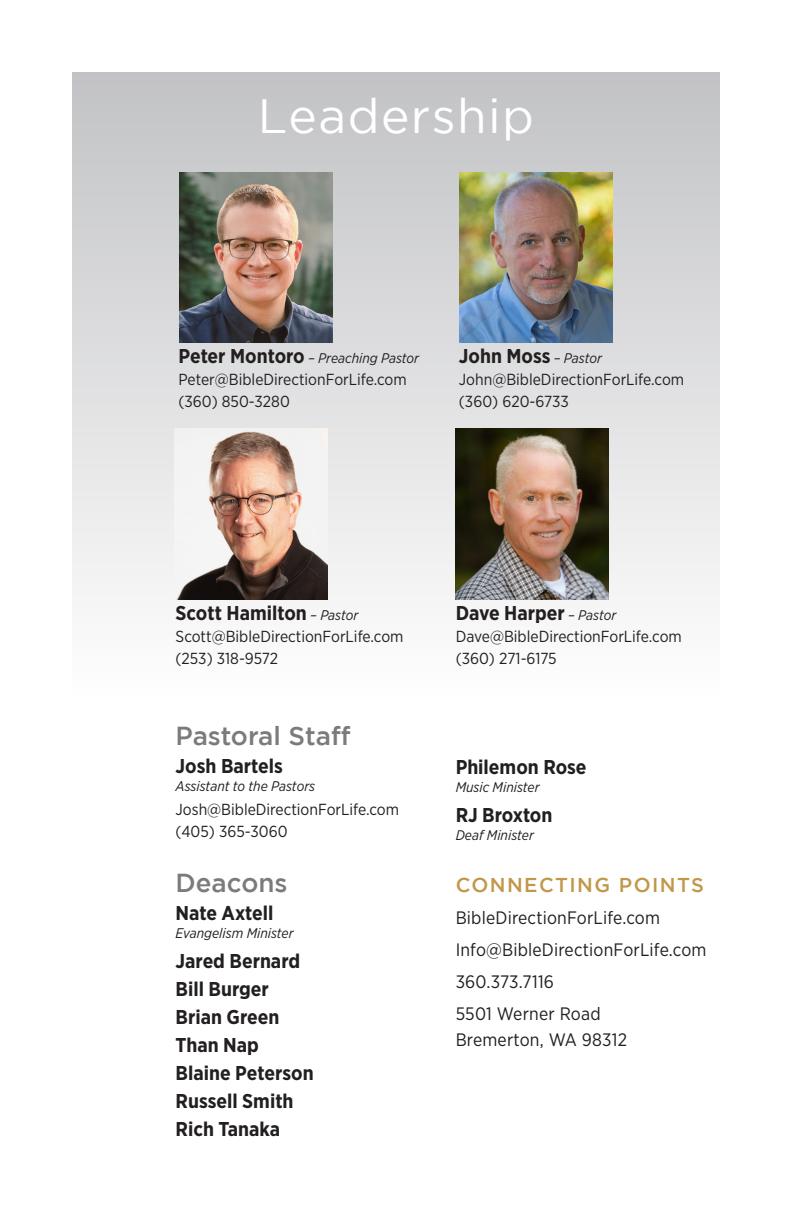
<style>
.page{position:relative;width:792px;height:1224px;background:#fff}
.page>*{position:absolute;margin:0;border:0;box-sizing:border-box;transform-origin:0 0}
.Head-white{font:48px "Gotham";letter-spacing:.03em;color:#fff}
.Subhead{font:500 26px "Gotham";color:#7a7c7c}
.Name{font:700 20px "Gotham Narrow";color:#231f20}
.Company_Name_1{font:500 20px "Gotham";letter-spacing:.07em;color:#c19748}
.Company_Name_1-2{font:18px/26px "Gotham Narrow";letter-spacing:.01em;color:#231f20}
.Contact{font:16px "Gotham Narrow";color:#231f20}
.Name-2{font:italic 14px "Gotham Narrow";color:#231f20}
.s1{font-weight:700;font-style:normal;font-size:20px}
.s2{font-weight:400;font-style:italic;font-size:14px}
</style>
<div class="page">
<div style="left:72px;top:72px;width:648px;height:624px;background:linear-gradient(to bottom,#c1c2c5,#fefefe)"></div>
<img style="left:456px;top:429px;width:153px;height:171px">
<img style="left:175px;top:429px;width:153px;height:171px">
<img style="left:460px;top:173px;width:153px;height:170px">
<img style="left:179px;top:172px;width:153px;height:171px">
<p class="Head-white" style="left:258px;top:90px;width:278px">Leadership</p>
<p class="Name-2" style="left:178px;top:349px;width:242px"><span class="s1">Peter Montoro</span> – Preaching Pastor</p>
<p class="Contact" style="left:178px;top:369px;width:230px">Peter@BibleDirectionForLife.com</p>
<p class="Contact" style="left:178px;top:391px;width:113px">(360) 850-3280</p>
<p class="Name" style="left:459px;top:343px;width:145px">John Moss <span class="s2">– Pastor</span></p>
<p class="Contact" style="left:459px;top:369px;width:227px">John@BibleDirectionForLife.com</p>
<p class="Contact" style="left:459px;top:391px;width:111px">(360) 620-6733</p>
<p class="Name" style="left:176px;top:600px;width:184px">Scott Hamilton <span class="s2">– Pastor</span></p>
<p class="Contact" style="left:176px;top:626px;width:229px">Scott@BibleDirectionForLife.com</p>
<p class="Contact" style="left:176px;top:648px;width:104px">(253) 318-9572</p>
<p class="Subhead" style="left:176px;top:721px;width:177px">Pastoral Staff</p>
<p class="Name" style="left:176px;top:753px;width:109px">Josh Bartels</p>
<p class="Name-2" style="left:176px;top:777px;width:141px">Assistant to the Pastors</p>
<p class="Contact" style="left:176px;top:799px;width:225px">Josh@BibleDirectionForLife.com</p>
<p class="Contact" style="left:176px;top:821px;width:114px">(405) 365-3060</p>
<p class="Subhead" style="left:176px;top:868px;width:113px">Deacons</p>
<p class="Name" style="left:176px;top:900px;width:100px">Nate Axtell</p>
<p class="Name-2" style="left:176px;top:924px;width:120px">Evangelism Minister</p>
<p class="Name" style="left:176px;top:948px;width:126px">Jared Bernard</p>
<p class="Name" style="left:176px;top:976px;width:95px">Bill Burger</p>
<p class="Name" style="left:176px;top:1004px;width:105px">Brian Green</p>
<p class="Name" style="left:176px;top:1032px;width:85px">Than Nap</p>
<p class="Name" style="left:176px;top:1060px;width:140px">Blaine Peterson</p>
<p class="Name" style="left:176px;top:1088px;width:119px">Russell Smith</p>
<p class="Name" style="left:176px;top:1116px;width:106px">Rich Tanaka</p>
<p class="Name" style="left:456px;top:600px;width:162px">Dave Harper <span class="s2">– Pastor</span></p>
<p class="Contact" style="left:456px;top:626px;width:228px">Dave@BibleDirectionForLife.com</p>
<p class="Contact" style="left:456px;top:648px;width:103px">(360) 271-6175</p>
<p class="Name" style="left:456px;top:754px;width:132px">Philemon Rose</p>
<p class="Name-2" style="left:456px;top:778px;width:85px">Music Minister</p>
<p class="Name" style="left:456px;top:802px;width:98px">RJ Broxton</p>
<p class="Name-2" style="left:456px;top:826px;width:80px">Deaf Minister</p>
<p class="Company_Name_1" style="left:456px;top:873px;width:250px">CONNECTING POINTS</p>
<p class="Company_Name_1-2" style="left:456px;top:904px;width:206px">BibleDirectionForLife.com</p>
<p class="Company_Name_1-2" style="left:456px;top:936px;width:252px">Info@BibleDirectionForLife.com</p>
<p class="Company_Name_1-2" style="left:456px;top:968px;width:100px">360.373.7116</p>
<p class="Company_Name_1-2" style="left:456px;top:1000px;width:173px">5501 Werner Road<br>Bremerton, WA 98312</p>
</div>
